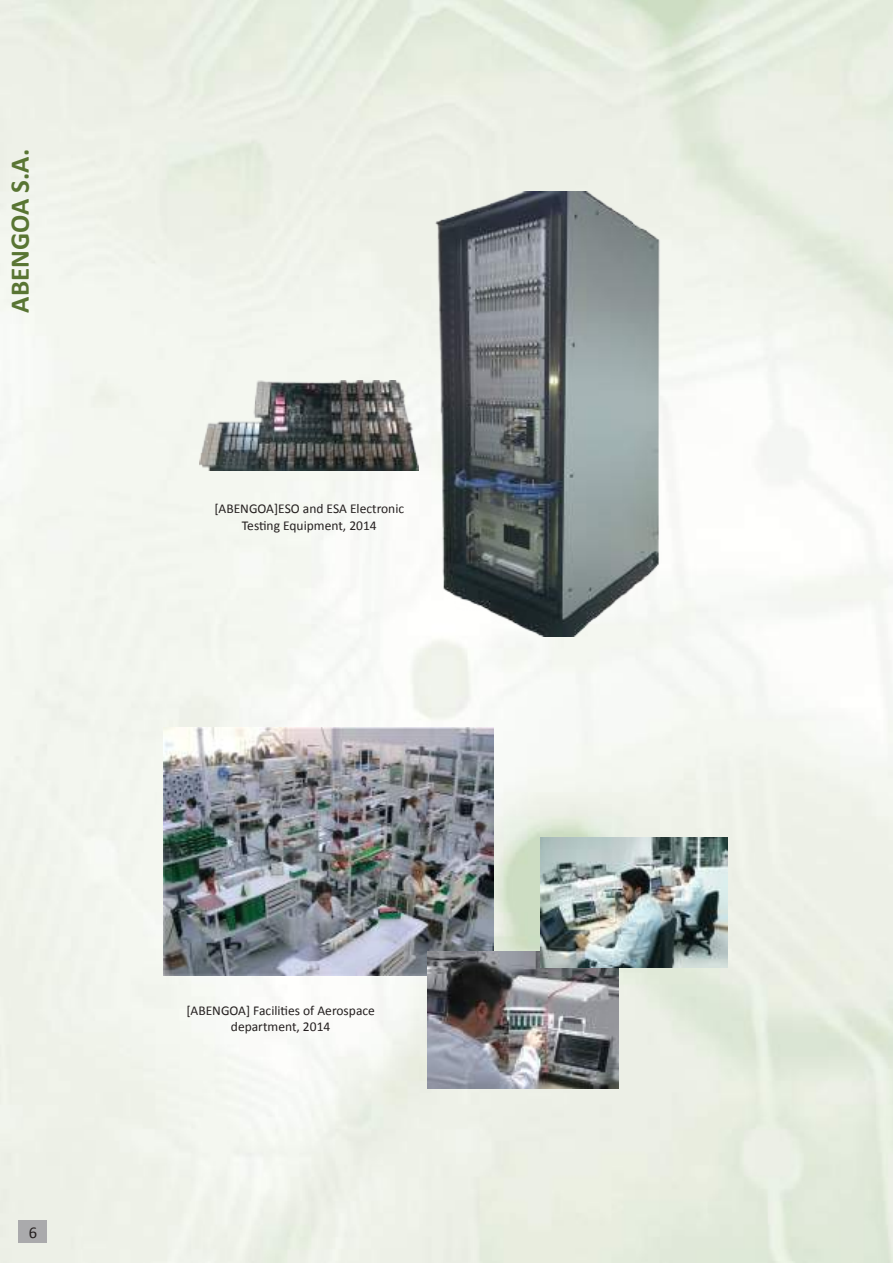
<style>
.page{position:relative;width:893px;height:1263px;background:#fff}
.page>*{position:absolute;margin:0;border:0;box-sizing:border-box;transform-origin:0 0}
.t1{font:700 27px "Calibri";color:#597533}
.t2{font:16.5px "Calibri";color:#241f1f}
.t3{font:13.5px/16.2px "Calibri";color:#241f1f;text-align:center}
</style>
<div class="page">
<img style="left:0;top:0;width:893px;height:1263px">
<div style="left:19px;top:1221px;width:28px;height:22px;background:#aaaaac"></div>
<img style="left:200px;top:381px;width:219px;height:89px">
<img style="left:419px;top:192px;width:266px;height:445px">
<img style="left:164px;top:727px;width:330px;height:248px">
<img style="left:428px;top:951px;width:190px;height:138px">
<img style="left:541px;top:838px;width:186px;height:129px">
<h1 class="t1" style="left:3px;top:313px;width:165px;rotate:-90deg">ABENGOA S.A.</h1>
<p class="t3" style="left:214px;top:501px;width:191px">[ABENGOA]ESO and ESA Electronic<br>Testing Equipment, 2014</p>
<p class="t2" style="left:25px;top:1222px;width:14px">66</p>
<p class="t3" style="left:186px;top:1002px;width:190px">[ABENGOA] Facilities of Aerospace department, 2014</p>
</div>
